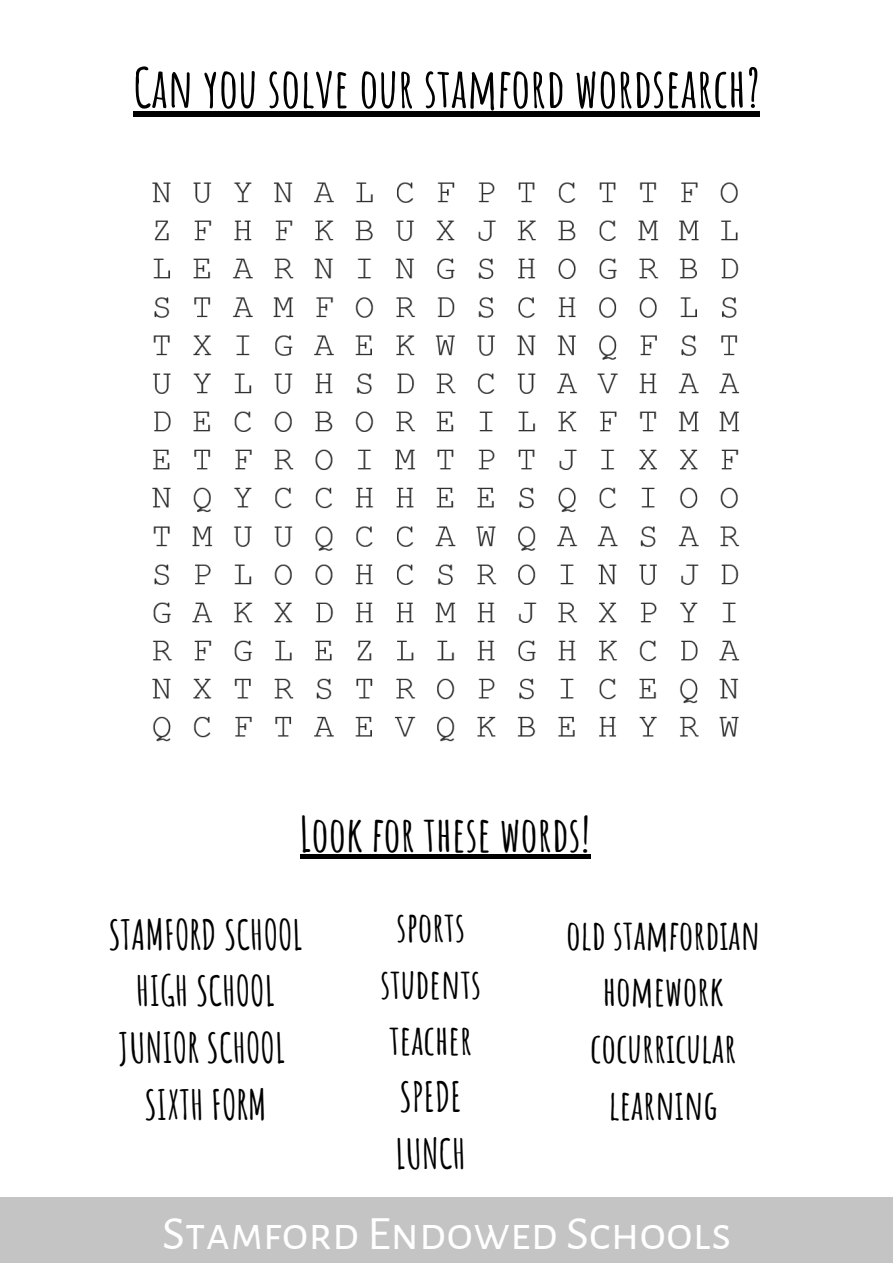
<style>
.page{position:relative;width:893px;height:1263px;background:#fff}
.page>*{position:absolute;margin:0;border:0;box-sizing:border-box;transform-origin:0 0}
.t1{font:700 54px "Amatic SC";color:#000}
.t2{font:48px "Alegreya Sans SC";color:#fff}
.t3{font:700 48px "Amatic SC";color:#000}
.t4{font:700 40.65px/56.9px "Amatic SC";color:#000;text-align:center}
</style>
<div class="page">
<div style="left:0;top:1197px;width:893px;height:66px;background:#c4c4c4"></div>
<img style="left:152px;top:182px;width:588px;height:560px">
<div style="left:133px;top:111px;width:627px;height:5px;background:#000"></div>
<div style="left:299px;top:854px;width:291px;height:5px;background:#000"></div>
<h1 class="t1" style="left:133px;top:53px;width:628px">Can you solve our stamford wordsearch?</h1>
<p class="t3" style="left:299px;top:803px;width:292px">Look for these words!</p>
<p class="t4" style="left:380px;top:897px;width:102px">sports students teacher<br>SPEDE<br>LUNCH</p>
<p class="t4" style="left:108px;top:905px;width:196px">STAMFORD SCHOOL<br>HIGH SCHOOL<br>JUNIOR SCHOOL<br>SIXTH FORM</p>
<p class="t4" style="left:566px;top:905px;width:196px">old stamfordian homework cocurricular learning</p>
<p class="t2" style="left:162px;top:1206px;width:571px">Stamford Endowed Schools</p>
</div>
